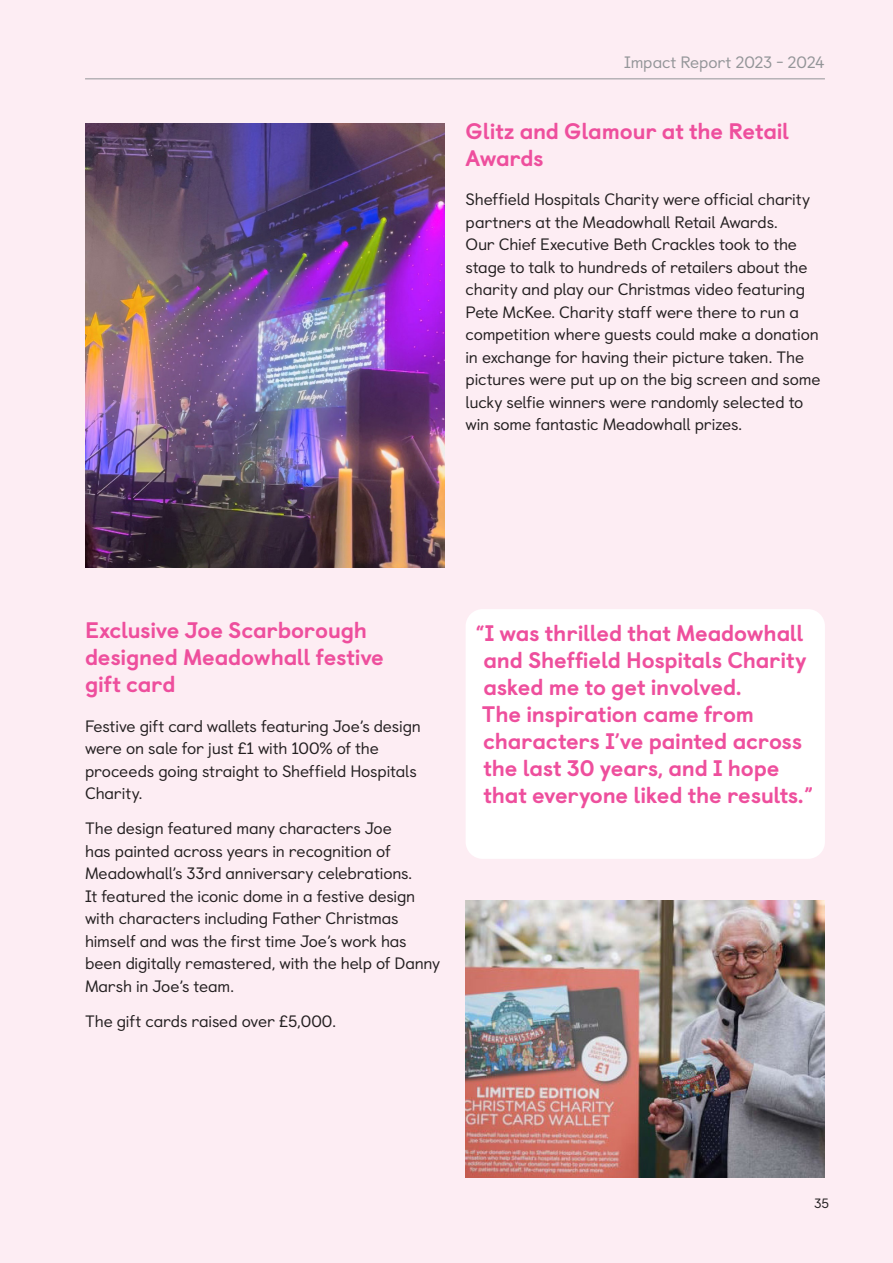
<style>
.page{position:relative;width:893px;height:1263px;background:#fdedf3}
.page>*{position:absolute;margin:0;border:0;box-sizing:border-box;transform-origin:0 0}
.H3__small_quotes___sub_headers{font:800 22.5px/27px "Castledown";letter-spacing:-.015em;color:#ee4f9d}
.Main_body_copy{font:16.5px/22.5px "Castledown";letter-spacing:-.01em;color:#231f20}
.t1{font:16.5px "Castledown";letter-spacing:-.01em;color:#939598}
.Main_body_copy-2{font:13.5px "Castledown";color:#231f20}
</style>
<div class="page">
<hr style="left:85px;top:79px;width:740px;height:1px;background:#939598">
<img style="left:85px;top:124px;width:359px;height:443px">
<img style="left:466px;top:900px;width:359px;height:278px">
<div style="left:466px;top:609px;width:359px;height:250px;background:#fff;border-radius:17px"></div>
<p class="t1" style="left:624px;top:49px;width:202px">Impact Report 2023 - 2024</p>
<p class="H3__small_quotes___sub_headers" style="left:466px;top:115px;width:325px">Glitz and Glamour at the Retail<br>Awards</p>
<p class="Main_body_copy" style="left:466px;top:187px;width:356px">Sheffield Hospitals Charity were official charity partners at the Meadowhall Retail Awards.<br>Our Chief Executive Beth Crackles took to the stage to talk to hundreds of retailers about the charity and play our Christmas video featuring Pete McKee. Charity staff were there to run a competition where guests could make a donation in exchange for having their picture taken. The pictures were put up on the big screen and some lucky selfie winners were randomly selected to win some fantastic Meadowhall prizes.</p>
<p class="H3__small_quotes___sub_headers" style="left:85px;top:615px;width:300px">Exclusive Joe Scarborough designed Meadowhall festive gift card</p>
<p class="Main_body_copy" style="left:85px;top:713px;width:337px">Festive gift card wallets featuring Joe’s design were on sale for just £1 with 100% of the proceeds going straight to Sheffield Hospitals Charity.</p>
<p class="Main_body_copy" style="left:85px;top:816px;width:357px">The design featured many characters Joe<br>has painted across years in recognition of Meadowhall’s 33rd anniversary celebrations.<br>It featured the iconic dome in a festive design with characters including Father Christmas himself and was the first time Joe’s work has been digitally remastered, with the help of Danny Marsh in Joe’s team.</p>
<p class="Main_body_copy" style="left:85px;top:1009px;width:252px">The gift cards raised over £5,000.</p>
<p class="H3__small_quotes___sub_headers" style="left:475px;top:618px;width:340px">“I was thrilled that Meadowhall and Sheffield Hospitals Charity asked me to get involved.<br>The inspiration came from characters I’ve painted across the last 30 years, and I hope that everyone liked the results.”</p>
<p class="Main_body_copy-2" style="left:814px;top:1193px;width:16px">35</p>
</div>
